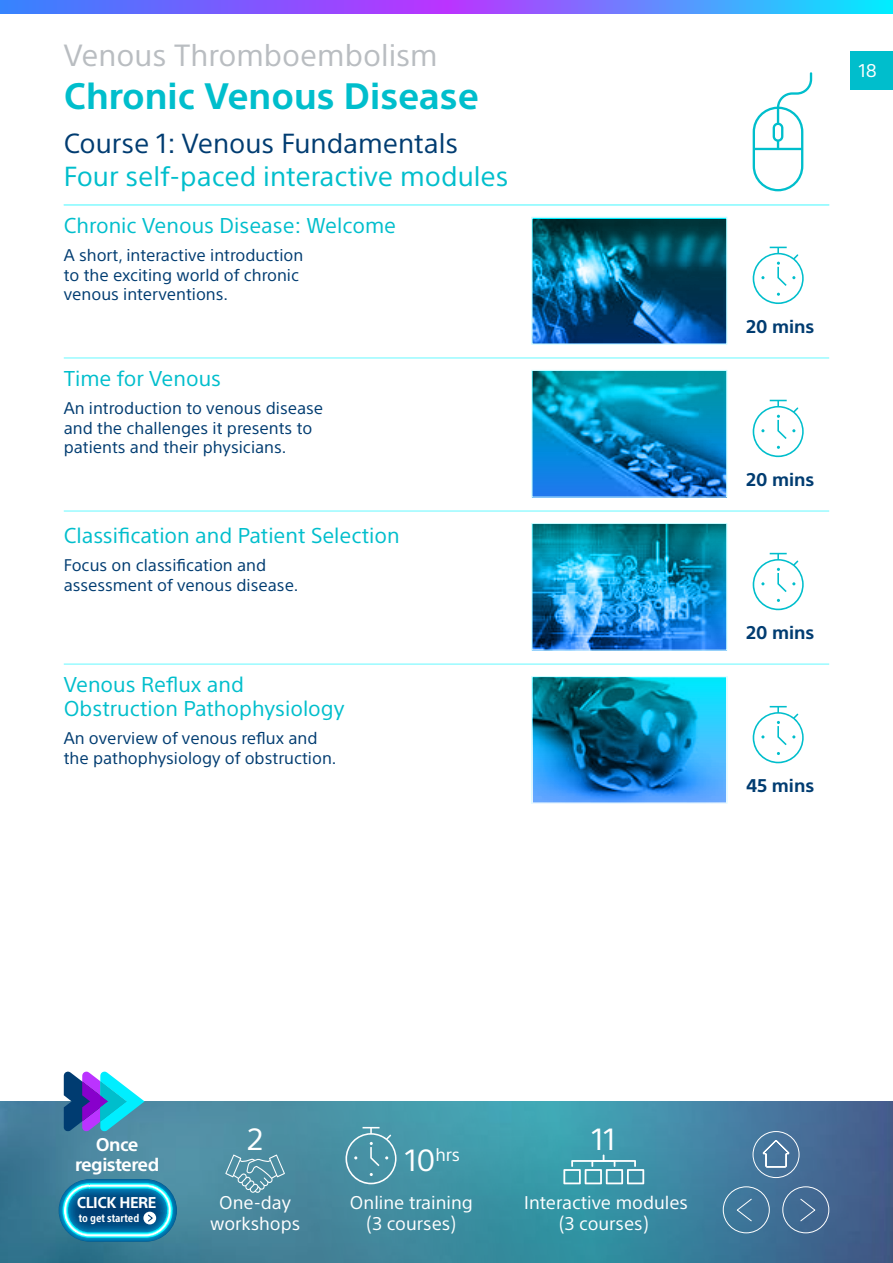
<style>
.page{position:relative;width:893px;height:1263px;background:#fff}
.page>*{position:absolute;margin:0;border:0;box-sizing:border-box;transform-origin:0 0}
.t1{font:700 36px "SST";color:#00becc}
.t2{font:30px "SST";color:#b9bdc1}
.t3{font:30px "SST";color:#fff}
.t4{font:27px "SST";color:#00becc}
.t5{font:27px "SST";color:#003c71}
.t6{font:21px/23.7px "SST";color:#00becc}
.t7{font:18px/21px "SST";color:#fff;text-align:center}
.t8{font:700 18px "SST";color:#003c71}
.t9{font:700 18px "SST";letter-spacing:-.025em;color:#fff}
.t10{font:17.55px "SST";color:#fff}
.t11{font:16.5px/19.5px "SST";color:#003c71}
.t12{font:700 15.3px "SST";letter-spacing:-.03em;color:#fff}
.t13{font:700 condensed 11.1px "SST";color:#fff}
.s1{font-size:30px}
</style>
<div class="page">
<svg style="left:0;top:0;width:893px;height:14px;background:#6a76fe"></svg>
<svg style="left:753px;top:72px;width:59px;height:119px"></svg>
<svg style="left:752px;top:247px;width:52px;height:57px"></svg>
<svg style="left:752px;top:400px;width:52px;height:57px"></svg>
<svg style="left:752px;top:706px;width:52px;height:58px"></svg>
<svg style="left:752px;top:553px;width:52px;height:58px"></svg>
<svg style="left:533px;top:219px;width:192px;height:123px;background:#095a81"></svg>
<div style="left:531px;top:217px;width:196px;height:127px;border:1px solid #ccfcff"></div>
<svg style="left:533px;top:372px;width:192px;height:123px;background:#098bc4"></svg>
<div style="left:531px;top:370px;width:196px;height:127px;border:1px solid #ccfcff"></div>
<svg style="left:533px;top:525px;width:192px;height:124px;background:#1a8ec2"></svg>
<div style="left:531px;top:523px;width:196px;height:128px;border:1px solid #ccfcff"></div>
<svg style="left:533px;top:678px;width:192px;height:124px;background:#1383b5"></svg>
<div style="left:531px;top:676px;width:196px;height:128px;border:1px solid #ccfcff"></div>
<hr style="left:64px;top:663px;width:765px;height:2px;background:#99fbff">
<hr style="left:64px;top:357px;width:765px;height:2px;background:#99fbff">
<hr style="left:64px;top:204px;width:765px;height:2px;background:#99fbff">
<hr style="left:64px;top:510px;width:765px;height:2px;background:#99fbff">
<svg style="left:0;top:1101px;width:893px;height:162px;background:#41859e"></svg>
<svg style="left:64px;top:1071px;width:81px;height:60px"></svg>
<div style="left:723px;top:1186px;width:47px;height:47px;border:1px solid #fff;border-radius:50%"></div>
<svg style="left:736px;top:1198px;width:16px;height:24px"></svg>
<div style="left:782px;top:1186px;width:47px;height:47px;border:1px solid #fff;border-radius:50%"></div>
<svg style="left:800px;top:1198px;width:16px;height:24px"></svg>
<div style="left:753px;top:1131px;width:46px;height:47px;border:1px solid #fff;border-radius:50%"></div>
<svg style="left:763px;top:1140px;width:26px;height:27px"></svg>
<div style="left:850px;top:51px;width:43px;height:38px;background:#00becc"></div>
<svg style="left:563px;top:1154px;width:81px;height:30px;background:#66afbd"></svg>
<svg style="left:345px;top:1127px;width:52px;height:58px;background:#5b9eaf"></svg>
<svg style="left:225px;top:1154px;width:60px;height:39px;background:#649cad"></svg>
<svg style="left:59px;top:1179px;width:118px;height:63px;background:#2081a9"></svg>
<h2 class="t2" style="left:64px;top:37px;width:375px">Venous Thromboembolism</h2>
<h1 class="t1" style="left:64px;top:74px;width:417px">Chronic Venous Disease</h1>
<h3 class="t5" style="left:64px;top:127px;width:396px">Course 1: Venous Fundamentals</h3>
<h3 class="t4" style="left:64px;top:160px;width:446px">Four self-paced interactive modules</h3>
<p class="t6" style="left:64px;top:213px;width:334px">Chronic Venous Disease: Welcome</p>
<p class="t11" style="left:64px;top:245px;width:241px">A short, interactive introduction to the exciting world of chronic venous interventions.</p>
<p class="t6" style="left:64px;top:367px;width:159px">Time for Venous</p>
<p class="t11" style="left:64px;top:398px;width:261px">An introduction to venous disease and the challenges it presents to patients and their physicians.</p>
<p class="t6" style="left:64px;top:524px;width:337px">Classification and Patient Selection</p>
<p class="t11" style="left:64px;top:556px;width:236px">Focus on classification and assessment of venous disease.</p>
<p class="t6" style="left:64px;top:673px;width:282px">Venous Reflux and<br>Obstruction Pathophysiology</p>
<p class="t11" style="left:64px;top:728px;width:274px">An overview of venous reflux and the pathophysiology of obstruction.</p>
<p class="t7" style="left:859px;top:60px;width:19px">18</p>
<p class="t8" style="left:746px;top:316px;width:70px">20 mins</p>
<p class="t8" style="left:746px;top:469px;width:70px">20 mins</p>
<p class="t8" style="left:746px;top:622px;width:70px">20 mins</p>
<p class="t8" style="left:746px;top:775px;width:69px">45 mins</p>
<p class="t9" style="left:96px;top:1134px;width:44px">Once</p>
<h2 class="t3" style="left:247px;top:1121px;width:17px">2</h2>
<p class="t9" style="left:75px;top:1153px;width:86px">registered</p>
<p class="t12" style="left:77px;top:1194px;width:81px">CLICK HERE</p>
<p class="t13" style="left:79px;top:1211px;width:62px">to get started</p>
<p class="t7" style="left:210px;top:1192px;width:92px">One-day workshops</p>
<p class="t10" style="left:405px;top:1145px;width:57px"><span class="s1">10</span>hrs</p>
<p class="t7" style="left:350px;top:1192px;width:124px">Online training (3 courses)</p>
<h2 class="t3" style="left:592px;top:1121px;width:25px">11</h2>
<p class="t7" style="left:524px;top:1192px;width:165px">Interactive modules (3 courses)</p>
</div>
